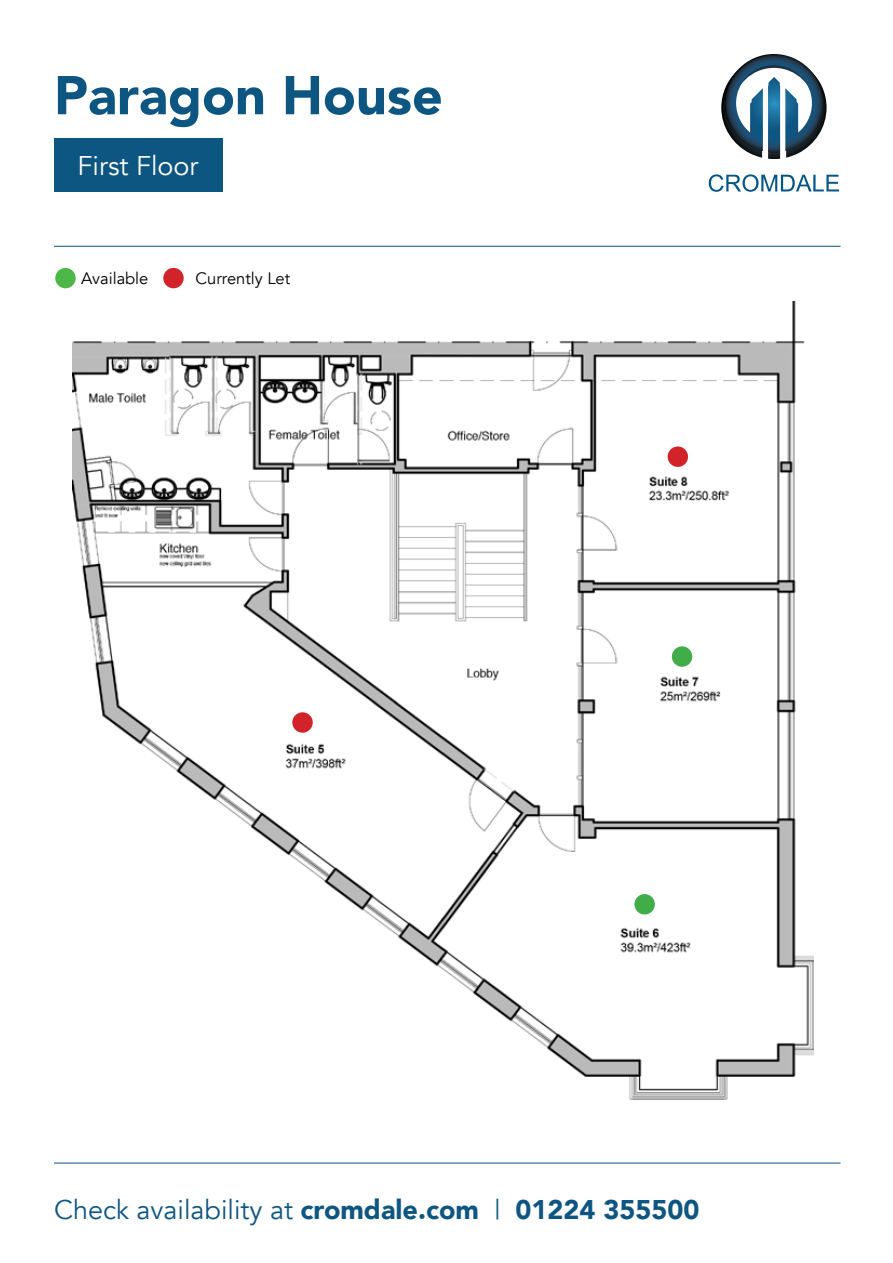
<style>
.page{position:relative;width:893px;height:1263px;background:#fff}
.page>*{position:absolute;margin:0;border:0;box-sizing:border-box;transform-origin:0 0}
.t1{font:900 54px "Avenir";color:#0e5682}
.t2{font:900 27px "Avenir";color:#0e5682}
.t3{font:27px "Avenir";color:#fff}
.t4{font:16.5px "Avenir";color:#000}
.s1{font-weight:400}
</style>
<div class="page">
<img style="left:72px;top:302px;width:742px;height:798px">
<div style="left:54px;top:138px;width:168px;height:53px;background:#0e5682"></div>
<svg style="left:721px;top:54px;width:105px;height:105px"></svg>
<svg style="left:709px;top:174px;width:130px;height:18px"></svg>
<hr style="left:54px;top:1163px;width:786px;height:1px;background:#035487">
<hr style="left:54px;top:246px;width:786px;height:1px;background:#035487">
<div style="left:55px;top:268px;width:21px;height:20px;background:#4db748;border-radius:50%"></div>
<div style="left:292px;top:712px;width:21px;height:21px;background:#d2232a;border-radius:50%"></div>
<div style="left:672px;top:646px;width:20px;height:21px;background:#41ad49;border-radius:50%"></div>
<div style="left:634px;top:894px;width:21px;height:20px;background:#41ad49;border-radius:50%"></div>
<div style="left:163px;top:268px;width:21px;height:20px;background:#d2232a;border-radius:50%"></div>
<div style="left:668px;top:446px;width:20px;height:21px;background:#d2232a;border-radius:50%"></div>
<h1 class="t1" style="left:54px;top:49px;width:390px">Paragon House</h1>
<p class="t3" style="left:78px;top:150px;width:122px">First Floor</p>
<p class="t4" style="left:81px;top:268px;width:69px">Available</p>
<p class="t4" style="left:196px;top:268px;width:96px">Currently Let</p>
<p class="t2" style="left:54px;top:1187px;width:647px"><span class="s1">Check availability at</span> cromdale.com <span class="s1">|</span> 01224 355500</p>
</div>
